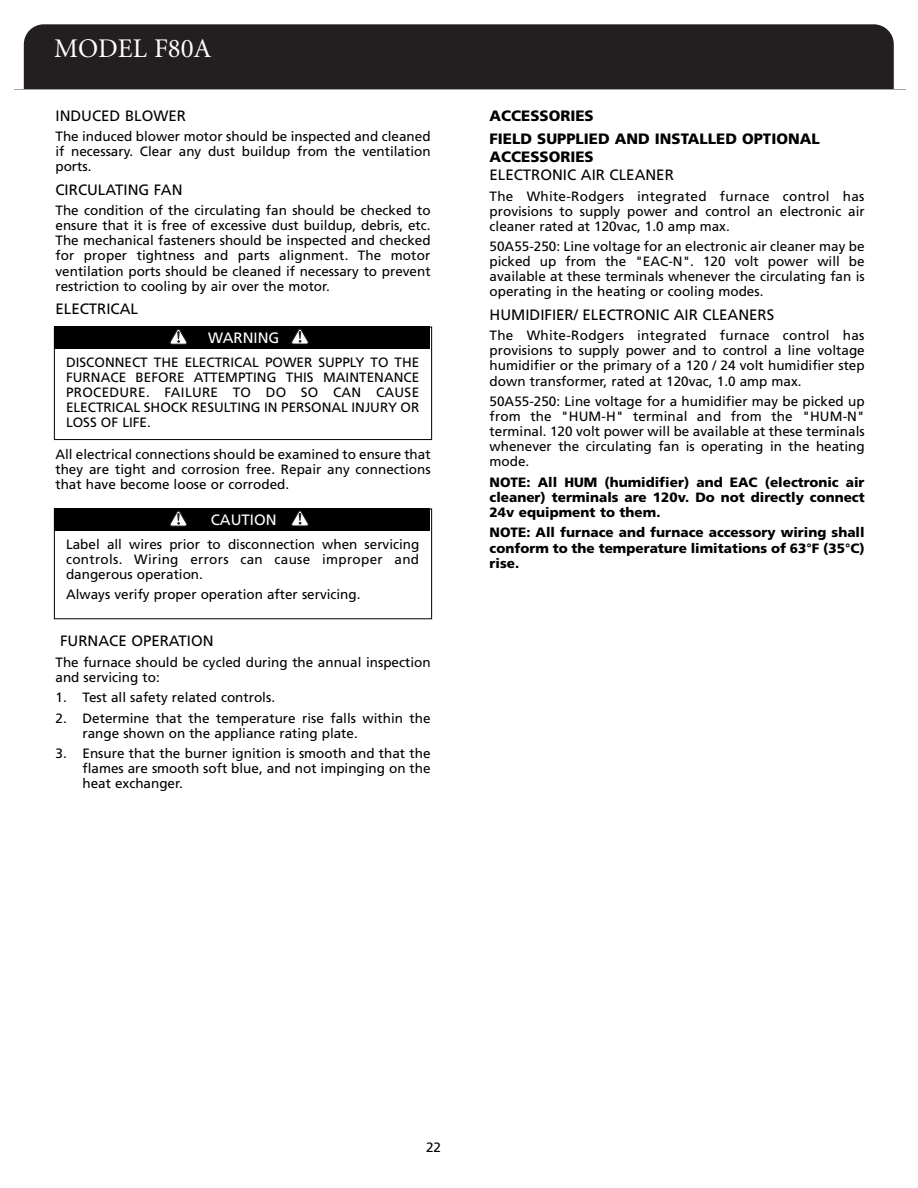
<style>
.page{position:relative;width:918px;height:1188px;background:#fff}
.page>*{position:absolute;margin:0;border:0;box-sizing:border-box;transform-origin:0 0}
.t1{font:27px "Minion";color:#fff}
.t2{font:15px "Frutiger";color:#000}
.t3{font:900 15px/23.4px "Frutiger";color:#000}
.t4{font:15px "Frutiger";color:#fff}
.t5{font:13.5px/15px "Frutiger";color:#000;text-align:justify}
.t6{font:900 13.5px/15.1px "Frutiger";color:#000;text-align:justify}
</style>
<div class="page">
<div style="left:24px;top:24px;width:870px;height:65px;background:#231f20"></div>
<hr style="left:15px;top:89px;width:891px;height:1px;background:#231f20">
<div style="left:54px;top:327px;width:378px;height:113px;border:1px solid #000"></div>
<div style="left:54px;top:326px;width:376px;height:23px;background:#000"></div>
<svg style="left:291px;top:329px;width:18px;height:15px"></svg>
<svg style="left:169px;top:329px;width:18px;height:15px"></svg>
<div style="left:54px;top:509px;width:378px;height:110px;border:1px solid #000"></div>
<div style="left:54px;top:508px;width:376px;height:23px;background:#000"></div>
<svg style="left:291px;top:510px;width:18px;height:16px"></svg>
<svg style="left:169px;top:511px;width:18px;height:15px"></svg>
<h1 class="t1" style="left:54px;top:38px;width:159px">MODEL F80A</h1>
<p class="t2" style="left:56px;top:109px;width:132px">INDUCED BLOWER</p>
<p class="t5" style="left:55px;top:130px;width:377px">The induced blower motor should be inspected and cleaned if necessary. Clear any dust buildup from the ventilation ports.</p>
<p class="t2" style="left:56px;top:184px;width:129px">CIRCULATING FAN</p>
<p class="t5" style="left:55px;top:204px;width:377px">The condition of the circulating fan should be checked to ensure that it is free of excessive dust buildup, debris, etc.<br>The mechanical fasteners should be inspected and checked for proper tightness and parts alignment. The motor ventilation ports should be cleaned if necessary to prevent restriction to cooling by air over the motor.</p>
<p class="t2" style="left:56px;top:303px;width:84px">ELECTRICAL</p>
<p class="t4" style="left:208px;top:332px;width:73px">WARNING</p>
<p class="t5" style="left:66px;top:356px;width:355px">DISCONNECT THE ELECTRICAL POWER SUPPLY TO THE FURNACE BEFORE ATTEMPTING THIS MAINTENANCE PROCEDURE. FAILURE TO DO SO CAN CAUSE ELECTRICAL SHOCK RESULTING IN PERSONAL INJURY OR LOSS OF LIFE.</p>
<p class="t5" style="left:55px;top:448px;width:377px">All electrical connections should be examined to ensure that they are tight and corrosion free. Repair any connections that have become loose or corroded.</p>
<p class="t4" style="left:211px;top:513px;width:67px">CAUTION</p>
<p class="t5" style="left:66px;top:538px;width:355px">Label all wires prior to disconnection when servicing controls. Wiring errors can cause improper and dangerous operation.</p>
<p class="t5" style="left:66px;top:588px;width:296px">Always verify proper operation after servicing.</p>
<p class="t2" style="left:60px;top:635px;width:155px">FURNACE OPERATION</p>
<p class="t5" style="left:55px;top:656px;width:377px">The furnace should be cycled during the annual inspection and servicing to:</p>
<p class="t5" style="left:55px;top:691px;width:221px">1. Test all safety related controls.</p>
<p class="t5" style="left:82px;top:712px;width:350px;text-indent:-27px">2. Determine that the temperature rise falls within the range shown on the appliance rating plate.</p>
<p class="t5" style="left:82px;top:747px;width:350px;text-indent:-27px">3. Ensure that the burner ignition is smooth and that the flames are smooth soft blue, and not impinging on the heat exchanger.</p>
<p class="t3" style="left:490px;top:105px;width:332px">ACCESSORIES<br>FIELD SUPPLIED AND INSTALLED OPTIONAL</p>
<p class="t3" style="left:490px;top:146px;width:106px">ACCESSORIES</p>
<p class="t2" style="left:490px;top:169px;width:186px">ELECTRONIC AIR CLEANER</p>
<p class="t5" style="left:490px;top:189px;width:377px">The White-Rodgers integrated furnace control has provisions to supply power and control an electronic air cleaner rated at 120vac, 1.0 amp max.</p>
<p class="t5" style="left:490px;top:240px;width:377px">50A55-250: Line voltage for an electronic air cleaner may be picked up from the "EAC-N". 120 volt power will be available at these terminals whenever the circulating fan is operating in the heating or cooling modes.</p>
<p class="t2" style="left:490px;top:309px;width:286px">HUMIDIFIER/ ELECTRONIC AIR CLEANERS</p>
<p class="t5" style="left:490px;top:329px;width:377px">The White-Rodgers integrated furnace control has provisions to supply power and to control a line voltage humidifier or the primary of a 120 / 24 volt humidifier step down transformer, rated at 120vac, 1.0 amp max.</p>
<p class="t5" style="left:490px;top:395px;width:377px">50A55-250: Line voltage for a humidifier may be picked up from the "HUM-H" terminal and from the "HUM-N" terminal. 120 volt power will be available at these terminals whenever the circulating fan is operating in the heating mode.</p>
<p class="t6" style="left:490px;top:476px;width:377px">NOTE: All HUM (humidifier) and EAC (electronic air cleaner) terminals are 120v. Do not directly connect 24v equipment to them.</p>
<p class="t6" style="left:490px;top:526px;width:377px">NOTE: All furnace and furnace accessory wiring shall conform to the temperature limitations of 63°F (35°C) rise.</p>
<p class="t5" style="left:426px;top:1140px;width:17px">22</p>
</div>
